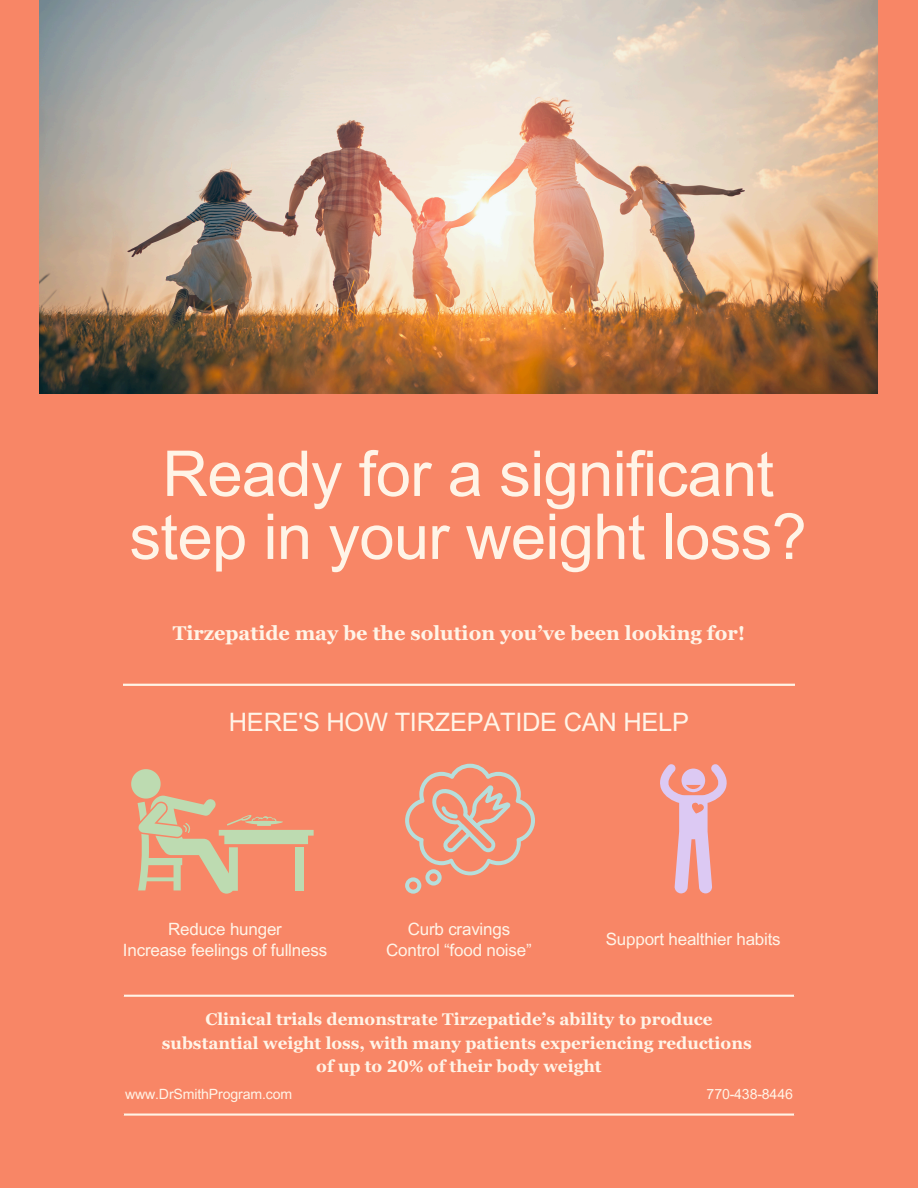
<style>
.page{position:relative;width:918px;height:1188px;background:#f88666}
.page>*{position:absolute;margin:0;border:0;box-sizing:border-box;transform-origin:0 0}
.t1{font:63.3px/63px "Arial MT Pro";letter-spacing:-.01em;color:#fff4e7;text-align:center}
.t2{font:25.35px "Arial MT Pro";letter-spacing:-.01em;color:#fff4e7}
.t3{font:700 19.95px "Georgia Pro";color:#fff4e7}
.t4{font:700 16.95px "Georgia Pro";color:#fff4e7}
.t5{font:16.95px/20.1px "Arial MT Pro";letter-spacing:-.01em;color:#fff4e7;text-align:center}
.t6{font:14.1px "Arial MT Pro";letter-spacing:-.01em;color:#fff4e7}
</style>
<div class="page">
<hr style="left:123px;top:684px;width:672px;height:2px;background:#fff4e7">
<hr style="left:124px;top:995px;width:670px;height:2px;background:#fff4e7">
<hr style="left:124px;top:1114px;width:670px;height:2px;background:#fff4e7">
<img style="left:39px;top:0;width:838px;height:393px">
<svg style="left:405px;top:764px;width:130px;height:130px"></svg>
<svg style="left:131px;top:769px;width:183px;height:125px"></svg>
<svg style="left:660px;top:764px;width:67px;height:130px"></svg>
<p class="t1" style="left:129px;top:450px;width:679px">Ready for a significant step in your weight loss?</p>
<p class="t3" style="left:173px;top:621px;width:574px">Tirzepatide may be the solution you’ve been looking for!</p>
<h5 class="t2" style="left:229px;top:712px;width:462px">HERE'S HOW TIRZEPATIDE CAN HELP</h5>
<h5 class="t5" style="left:123px;top:922px;width:206px">Reduce hunger<br>Increase feelings of fullness</h5>
<h5 class="t5" style="left:386px;top:922px;width:147px">Curb cravings<br>Control “food noise”</h5>
<p class="t5" style="left:606px;top:932px;width:176px">Support healthier habits</p>
<p class="t4" style="left:205px;top:1009px;width:509px">Clinical trials demonstrate Tirzepatide’s ability to produce</p>
<h2 class="t4" style="left:162px;top:1033px;width:591px">substantial weight loss, with many patients experiencing reductions</h2>
<h1 class="t4" style="left:316px;top:1057px;width:287px">of up to 20% of their body weight</h1>
<h3 class="t6" style="left:125px;top:1088px;width:169px">www.DrSmithProgram.com</h3>
<p class="t6" style="left:707px;top:1088px;width:88px">770-438-8446</p>
</div>
